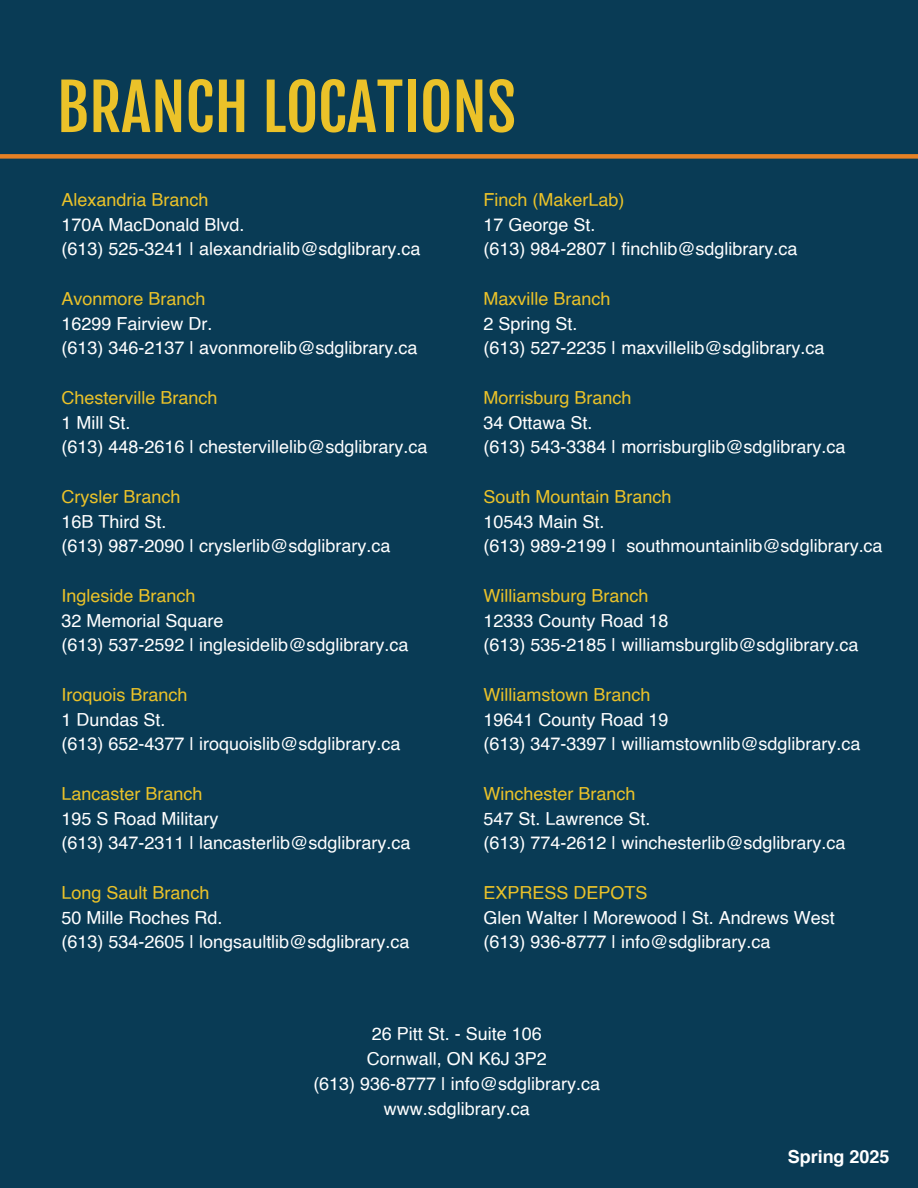
<style>
.page{position:relative;width:918px;height:1188px;background:#093b55}
.page>*{position:absolute;margin:0;border:0;box-sizing:border-box;transform-origin:0 0}
.t1{font:63px "Fjalla One";color:#ebc229}
.t2{font:18px "Helvetica";color:#fff}
.t3{font:18px "Helvetica";color:#ebc229}
.t4{font:700 18px "Helvetica";color:#fff}
</style>
<div class="page">
<div style="left:0;top:154px;width:918px;height:5px;background:#e68125"></div>
<p class="t1" style="left:57px;top:69px;width:461px">BRANCH LOCATIONS</p>
<p class="t3" style="left:62px;top:192px;width:149px">Alexandria Branch</p>
<p class="t2" style="left:62px;top:217px;width:184px">170A MacDonald Blvd.</p>
<p class="t2" style="left:62px;top:242px;width:361px">(613) 525-3241 | alexandrialib@sdglibrary.ca</p>
<p class="t3" style="left:62px;top:291px;width:145px">Avonmore Branch</p>
<p class="t2" style="left:62px;top:316px;width:152px">16299 Fairview Dr.</p>
<p class="t2" style="left:62px;top:341px;width:358px">(613) 346-2137 | avonmorelib@sdglibrary.ca</p>
<p class="t3" style="left:62px;top:390px;width:157px">Chesterville Branch</p>
<p class="t2" style="left:62px;top:415px;width:70px">1 Mill St.</p>
<p class="t2" style="left:62px;top:440px;width:368px">(613) 448-2616 | chestervillelib@sdglibrary.ca</p>
<p class="t3" style="left:62px;top:489px;width:120px">Crysler Branch</p>
<p class="t2" style="left:62px;top:514px;width:106px">16B Third St.</p>
<p class="t2" style="left:62px;top:539px;width:331px">(613) 987-2090 | cryslerlib@sdglibrary.ca</p>
<p class="t3" style="left:62px;top:588px;width:136px">Ingleside Branch</p>
<p class="t2" style="left:62px;top:613px;width:163px">32 Memorial Square</p>
<p class="t2" style="left:62px;top:638px;width:349px">(613) 537-2592 | inglesidelib@sdglibrary.ca</p>
<p class="t3" style="left:62px;top:687px;width:127px">Iroquois Branch</p>
<p class="t2" style="left:62px;top:712px;width:105px">1 Dundas St.</p>
<p class="t2" style="left:62px;top:737px;width:341px">(613) 652-4377 | iroquoislib@sdglibrary.ca</p>
<p class="t3" style="left:62px;top:786px;width:143px">Lancaster Branch</p>
<p class="t2" style="left:62px;top:811px;width:158px">195 S Road Military</p>
<p class="t2" style="left:62px;top:836px;width:351px">(613) 347-2311 | lancasterlib@sdglibrary.ca</p>
<p class="t3" style="left:62px;top:885px;width:149px">Long Sault Branch</p>
<p class="t2" style="left:62px;top:910px;width:162px">50 Mille Roches Rd.</p>
<p class="t2" style="left:62px;top:935px;width:350px">(613) 534-2605 | longsaultlib@sdglibrary.ca</p>
<p class="t3" style="left:484px;top:192px;width:142px">Finch (MakerLab)</p>
<p class="t2" style="left:484px;top:217px;width:113px">17 George St.</p>
<p class="t2" style="left:484px;top:242px;width:316px">(613) 984-2807 | finchlib@sdglibrary.ca</p>
<p class="t3" style="left:484px;top:291px;width:128px">Maxville Branch</p>
<p class="t2" style="left:484px;top:316px;width:95px">2 Spring St.</p>
<p class="t2" style="left:484px;top:341px;width:343px">(613) 527-2235 | maxvillelib@sdglibrary.ca</p>
<p class="t3" style="left:484px;top:390px;width:149px">Morrisburg Branch</p>
<p class="t2" style="left:484px;top:415px;width:110px">34 Ottawa St.</p>
<p class="t2" style="left:484px;top:440px;width:364px">(613) 543-3384 | morrisburglib@sdglibrary.ca</p>
<p class="t3" style="left:484px;top:489px;width:189px">South Mountain Branch</p>
<p class="t2" style="left:484px;top:514px;width:122px">10543 Main St.</p>
<p class="t2" style="left:484px;top:539px;width:401px">(613) 989-2199 | southmountainlib@sdglibrary.ca</p>
<p class="t3" style="left:484px;top:588px;width:166px">Williamsburg Branch</p>
<p class="t2" style="left:484px;top:613px;width:187px">12333 County Road 18</p>
<p class="t2" style="left:484px;top:638px;width:377px">(613) 535-2185 | williamsburglib@sdglibrary.ca</p>
<p class="t3" style="left:484px;top:687px;width:168px">Williamstown Branch</p>
<p class="t2" style="left:484px;top:712px;width:187px">19641 County Road 19</p>
<p class="t2" style="left:484px;top:737px;width:379px">(613) 347-3397 | williamstownlib@sdglibrary.ca</p>
<p class="t3" style="left:484px;top:786px;width:153px">Winchester Branch</p>
<p class="t2" style="left:484px;top:811px;width:168px">547 St. Lawrence St.</p>
<p class="t2" style="left:484px;top:836px;width:364px">(613) 774-2612 | winchesterlib@sdglibrary.ca</p>
<p class="t3" style="left:484px;top:885px;width:165px">EXPRESS DEPOTS</p>
<p class="t2" style="left:484px;top:910px;width:353px">Glen Walter | Morewood | St. Andrews West</p>
<p class="t2" style="left:484px;top:935px;width:288px">(613) 936-8777 | info@sdglibrary.ca</p>
<p class="t2" style="left:372px;top:1027px;width:171px">26 Pitt St. - Suite 106</p>
<p class="t2" style="left:367px;top:1051px;width:181px">Cornwall, ON K6J 3P2</p>
<p class="t2" style="left:313px;top:1076px;width:288px">(613) 936-8777 | info@sdglibrary.ca</p>
<p class="t2" style="left:384px;top:1101px;width:147px">www.sdglibrary.ca</p>
<h1 class="t4" style="left:788px;top:1149px;width:103px">Spring 2025</h1>
</div>
